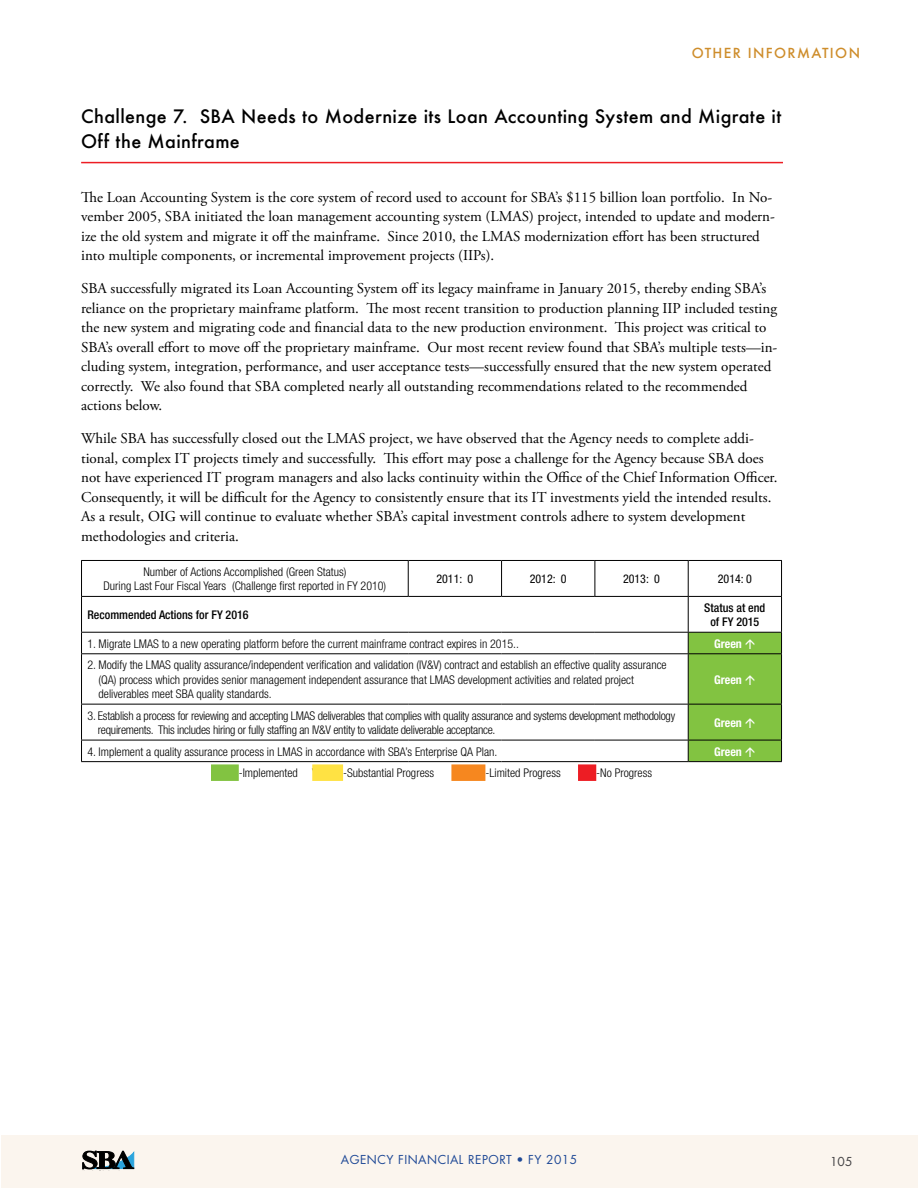
<style>
.page{position:relative;width:918px;height:1188px;background:#fff}
.page>*{position:absolute;margin:0;border:0;box-sizing:border-box;transform-origin:0 0}
.SUBHEAD_2_MGMT_PERF{font:500 18px/25.5px "Futura";letter-spacing:.02em;color:#000}
.Text{font:15px/19.5px "Adobe Garamond Pro";color:#000}
.t1{font:500 13.5px "Futura";letter-spacing:.1em;color:#ce8d2b}
.t2{font:300 condensed 12px/14.4px "Helvetica Neue";color:#000;text-align:center}
.t3{font:300 condensed 12px/14.4px "Helvetica Neue";letter-spacing:-.02em;color:#000}
.t4{font:500 condensed 12px/14.4px "Helvetica Neue";color:#000;text-align:center}
.t5{font:12px "Futura";letter-spacing:.04em;color:#1f4996}
.t6{font:condensed 12px "Helvetica Neue";color:#000}
.t7{font:700 condensed 12px "Helvetica Neue";color:#fff}
.t8{font:12px "Futura";color:#414042}
.s1{font-weight:700;color:#fff}
.s2{font-weight:700}
</style>
<div class="page">
<div style="left:1px;top:1136px;width:917px;height:52px;background:#fbf5ee"></div>
<svg style="left:83px;top:1151px;width:51px;height:18px"></svg>
<hr style="left:81px;top:162px;width:702px;height:1px;background:#ed1d24">
<hr style="left:408px;top:560px;width:94px;height:1px;background:#000">
<hr style="left:502px;top:560px;width:93px;height:1px;background:#000">
<hr style="left:595px;top:560px;width:93px;height:1px;background:#000">
<hr style="left:688px;top:560px;width:94px;height:1px;background:#000">
<hr style="left:81px;top:761px;width:327px;height:1px;background:#000">
<hr style="left:408px;top:761px;width:94px;height:1px;background:#000">
<hr style="left:502px;top:761px;width:93px;height:1px;background:#000">
<hr style="left:595px;top:761px;width:93px;height:1px;background:#000">
<hr style="left:81px;top:560px;width:327px;height:1px;background:#000">
<hr style="left:501px;top:561px;width:1px;height:35px;background:#000">
<hr style="left:595px;top:561px;width:1px;height:35px;background:#000">
<hr style="left:688px;top:561px;width:1px;height:35px;background:#000">
<hr style="left:781px;top:561px;width:1px;height:35px;background:#000">
<hr style="left:408px;top:596px;width:94px;height:1px;background:#000">
<hr style="left:502px;top:596px;width:93px;height:1px;background:#000">
<hr style="left:595px;top:596px;width:93px;height:1px;background:#000">
<hr style="left:688px;top:596px;width:94px;height:1px;background:#000">
<hr style="left:688px;top:597px;width:1px;height:35px;background:#000">
<hr style="left:781px;top:597px;width:1px;height:35px;background:#000">
<svg style="left:81px;top:633px;width:1px;height:20px"></svg>
<hr style="left:81px;top:653px;width:327px;height:1px;background:#000">
<hr style="left:81px;top:654px;width:1px;height:50px;background:#000">
<hr style="left:408px;top:653px;width:94px;height:1px;background:#000">
<hr style="left:502px;top:653px;width:93px;height:1px;background:#000">
<hr style="left:595px;top:653px;width:93px;height:1px;background:#000">
<hr style="left:81px;top:704px;width:327px;height:1px;background:#000">
<hr style="left:81px;top:705px;width:1px;height:35px;background:#000">
<hr style="left:408px;top:704px;width:94px;height:1px;background:#000">
<hr style="left:502px;top:704px;width:93px;height:1px;background:#000">
<hr style="left:595px;top:704px;width:93px;height:1px;background:#000">
<hr style="left:81px;top:740px;width:327px;height:1px;background:#000">
<svg style="left:81px;top:740px;width:1px;height:21px"></svg>
<hr style="left:408px;top:740px;width:94px;height:1px;background:#000">
<hr style="left:502px;top:740px;width:93px;height:1px;background:#000">
<hr style="left:595px;top:740px;width:93px;height:1px;background:#000">
<hr style="left:81px;top:561px;width:1px;height:35px;background:#000">
<hr style="left:408px;top:561px;width:1px;height:35px;background:#000">
<hr style="left:81px;top:596px;width:327px;height:1px;background:#000">
<hr style="left:81px;top:597px;width:1px;height:35px;background:#000">
<hr style="left:81px;top:632px;width:327px;height:1px;background:#000">
<hr style="left:408px;top:632px;width:94px;height:1px;background:#000">
<hr style="left:502px;top:632px;width:93px;height:1px;background:#000">
<hr style="left:595px;top:632px;width:93px;height:1px;background:#000">
<div style="left:211px;top:764px;width:28px;height:17px;background:#82c341"></div>
<div style="left:312px;top:764px;width:31px;height:17px;background:#ffe243"></div>
<div style="left:451px;top:764px;width:34px;height:17px;background:#f6871f"></div>
<div style="left:578px;top:764px;width:18px;height:17px;background:#ed1d24"></div>
<svg style="left:688px;top:632px;width:94px;height:130px;background:#7bb83d"></svg>
<p class="t1" style="left:692px;top:43px;width:170px">OTHER INFORMATION</p>
<p class="SUBHEAD_2_MGMT_PERF" style="left:81px;top:103px;width:702px">Challenge 7. SBA Needs to Modernize its Loan Accounting System and Migrate it<br>Off the Mainframe</p>
<p class="Text" style="left:81px;top:188px;width:695px">The Loan Accounting System is the core system of record used to account for SBA’s $115 billion loan portfolio. In No&shy;vember 2005, SBA initiated the loan management accounting system (LMAS) project, intended to update and modern&shy;ize the old system and migrate it off the mainframe. Since 2010, the LMAS modernization effort has been structured into multiple components, or incremental improvement projects (IIPs).</p>
<p class="Text" style="left:81px;top:279px;width:698px">SBA successfully migrated its Loan Accounting System off its legacy mainframe in January 2015, thereby ending SBA’s reliance on the proprietary mainframe platform. The most recent transition to production planning IIP included testing the new system and migrating code and financial data to the new production environment. This project was critical to SBA’s overall effort to move off the proprietary mainframe. Our most recent review found that SBA’s multiple tests—in&shy;cluding system, integration, performance, and user acceptance tests—successfully ensured that the new system operated correctly. We also found that SBA completed nearly all outstanding recommendations related to the recommended actions below.</p>
<p class="Text" style="left:81px;top:429px;width:698px">While SBA has successfully closed out the LMAS project, we have observed that the Agency needs to complete addi&shy;tional, complex IT projects timely and successfully. This effort may pose a challenge for the Agency because SBA does not have experienced IT program managers and also lacks continuity within the Office of the Chief Information Officer.<br>Consequently, it will be difficult for the Agency to consistently ensure that its IT investments yield the intended results.<br>As a result, OIG will continue to evaluate whether SBA’s capital investment controls adhere to system development methodologies and criteria.</p>
<p class="t2" style="left:103px;top:564px;width:284px">Number of Actions Accomplished (Green Status)<br>During Last Four Fiscal Years (Challenge first reported in FY 2010)</p>
<p class="t6" style="left:436px;top:572px;width:38px">2011: 0</p>
<p class="t6" style="left:530px;top:572px;width:38px">2012: 0</p>
<p class="t6" style="left:623px;top:572px;width:38px">2013: 0</p>
<p class="t6" style="left:718px;top:572px;width:36px">2014: 0</p>
<p class="t4" style="left:88px;top:607px;width:163px">Recommended Actions for FY 2016</p>
<p class="t4" style="left:704px;top:600px;width:63px">Status at end of FY 2015</p>
<p class="t2" style="left:88px;top:636px;width:433px">1. Migrate LMAS to a new operating platform before the current mainframe contract expires in 2015..</p>
<p class="t7" style="left:714px;top:636px;width:29px">Green</p>
<p class="t2" style="left:99px;top:658px;width:570px;text-align:left;text-indent:-11px">2. Modify the LMAS quality assurance/independent verification and validation (IV&amp;V) contract and establish an effective quality assurance (QA) process which provides senior management independent assurance that LMAS development activities and related project deliverables meet SBA quality standards.</p>
<p class="t7" style="left:714px;top:672px;width:29px">Green</p>
<p class="t3" style="left:98px;top:708px;width:579px;text-indent:-10px">3. Establish a process for reviewing and accepting LMAS deliverables that complies with quality assurance and systems development methodology requirements. This includes hiring or fully staffing an IV&amp;V entity to validate deliverable acceptance.</p>
<p class="t7" style="left:714px;top:715px;width:29px">Green</p>
<p class="t2" style="left:88px;top:744px;width:411px">4. Implement a quality assurance process in LMAS in accordance with SBA’s Enterprise QA Plan.</p>
<p class="t7" style="left:714px;top:744px;width:29px">Green</p>
<p class="t2" style="left:211px;top:766px;width:225px"><span class="s1">Green</span>-Implemented <span class="s2">Yellow</span>-Substantial Progress</p>
<p class="t2" style="left:451px;top:766px;width:111px"><span class="s1">Orange</span>-Limited Progress</p>
<p class="t2" style="left:578px;top:766px;width:76px"><span class="s1">Red</span>-No Progress</p>
<p class="t5" style="left:341px;top:1152px;width:238px">AGENCY FINANCIAL REPORT • FY 2015</p>
<p class="t8" style="left:830px;top:1154px;width:24px">105</p>
</div>
